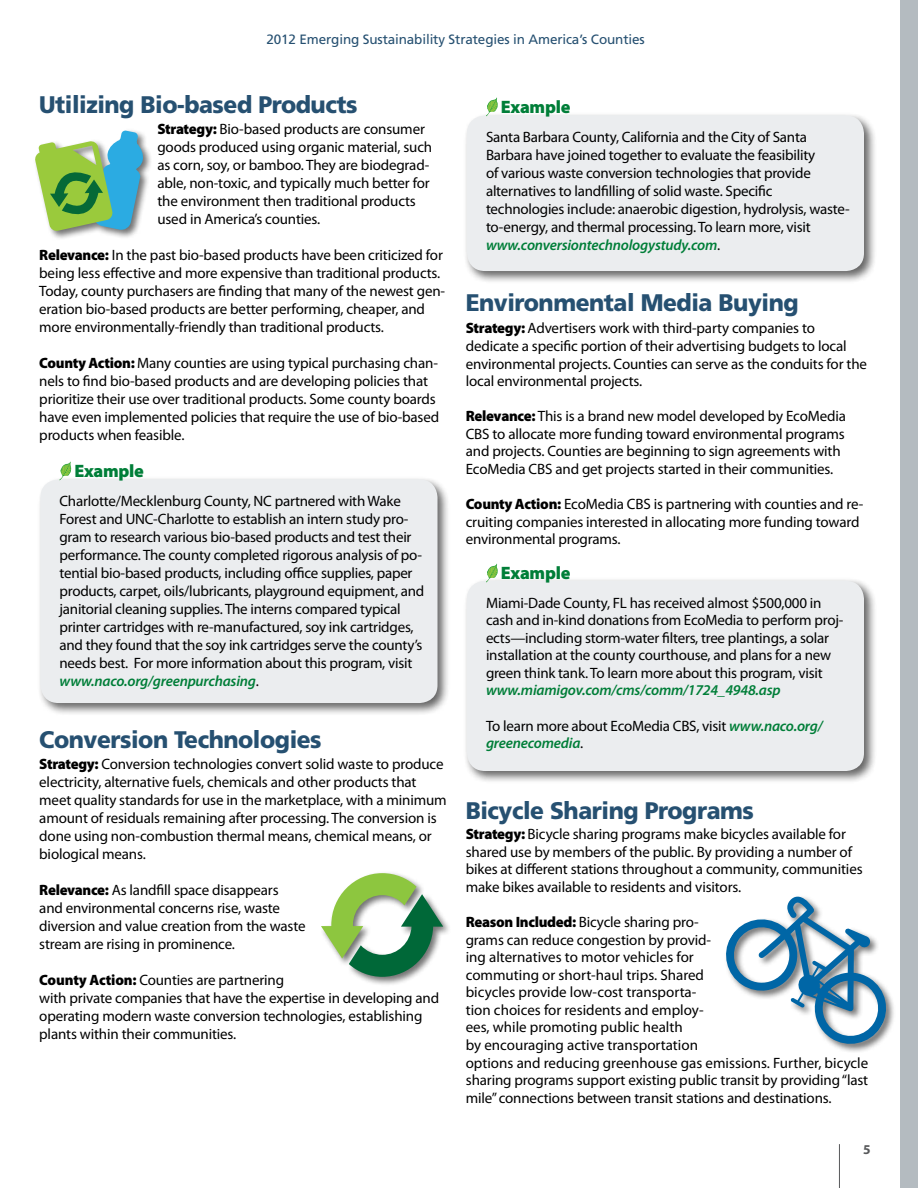
<style>
.page{position:relative;width:918px;height:1188px;background:#fff}
.page>*{position:absolute;margin:0;border:0;box-sizing:border-box;transform-origin:0 0}
.t1{font:900 24px "Frutiger LT Std";letter-spacing:-.02em;color:#265071;scale:.95 1}
.t2{font:900 18px "Myriad Pro";letter-spacing:-.015em;color:#007e38}
.t3{font:15px/18px "Myriad Pro";letter-spacing:-.01em;color:#000}
.t4{font:italic 600 15px "Myriad Pro";letter-spacing:-.015em;color:#007e38}
.t5{font:13.5px "Frutiger LT Std";letter-spacing:-.01em;color:#265071}
.t6{font:700 13.5px "Myriad Pro";color:#58595b}
.s1{font-weight:900}
.s2{font-weight:600;font-style:italic;color:#007e38}
</style>
<div class="page">
<hr style="left:839px;top:1144px;width:1px;height:44px;background:#58595b">
<div style="left:900px;top:0;width:18px;height:1188px;background:#b4bbc0"></div>
<div style="left:464px;top:112px;width:413px;height:172px;background:#000;opacity:.6"></div>
<div style="left:467px;top:116px;width:397px;height:155px;background:#ebedef;border-radius:18px"></div>
<div style="left:464px;top:577px;width:413px;height:207px;background:#000;opacity:.6"></div>
<div style="left:467px;top:581px;width:397px;height:190px;background:#ebedef;border-radius:18px"></div>
<div style="left:37px;top:476px;width:414px;height:240px;background:#000;opacity:.6"></div>
<div style="left:40px;top:479px;width:398px;height:224px;background:#ebedef;border-radius:18px"></div>
<svg style="left:60px;top:462px;width:11px;height:18px"></svg>
<svg style="left:486px;top:98px;width:12px;height:18px"></svg>
<svg style="left:486px;top:564px;width:12px;height:18px"></svg>
<div style="left:724px;top:894px;width:172px;height:159px;background:#000;opacity:.55"></div>
<svg style="left:724px;top:896px;width:163px;height:153px"></svg>
<div style="left:319px;top:871px;width:132px;height:115px;background:#000;opacity:.55"></div>
<svg style="left:321px;top:873px;width:122px;height:104px"></svg>
<div style="left:33px;top:128px;width:119px;height:113px;background:#000;opacity:.55"></div>
<svg style="left:35px;top:130px;width:109px;height:102px"></svg>
<p class="t5" style="left:266px;top:31px;width:380px">2012 Emerging Sustainability Strategies in America’s Counties</p>
<h1 class="t1" style="left:39px;top:90px;width:336px">Utilizing Bio-based Products</h1>
<p class="t3" style="left:157px;top:119px;width:276px"><span class="s1">Strategy:</span> Bio-based products are consumer goods produced using organic material, such as corn, soy, or bamboo. They are biodegrad&shy;able, non-toxic, and typically much better for the environment then traditional products used in America’s counties.</p>
<p class="t3" style="left:39px;top:245px;width:407px"><span class="s1">Relevance:</span> In the past bio-based products have been criticized for being less effective and more expensive than traditional products.<br>Today, county purchasers are finding that many of the newest gen&shy;eration bio-based products are better performing, cheaper, and more environmentally-friendly than traditional products.</p>
<p class="t3" style="left:39px;top:353px;width:401px"><span class="s1">County Action:</span> Many counties are using typical purchasing chan&shy;nels to find bio-based products and are developing policies that prioritize their use over traditional products. Some county boards have even implemented policies that require the use of bio-based products when feasible.</p>
<p class="t2" style="left:74px;top:461px;width:71px">Example</p>
<p class="t3" style="left:60px;top:492px;width:366px">Charlotte/Mecklenburg County, NC partnered with Wake Forest and UNC-Charlotte to establish an intern study pro&shy;gram to research various bio-based products and test their performance. The county completed rigorous analysis of po&shy;tential bio-based products, including office supplies, paper products, carpet, oils/lubricants, playground equipment, and janitorial cleaning supplies. The interns compared typical printer cartridges with re-manufactured, soy ink cartridges, and they found that the soy ink cartridges serve the county’s needs best. For more information about this program, visit <span class="s2">www.naco.org/greenpurchasing</span>.</p>
<h1 class="t1" style="left:39px;top:725px;width:299px">Conversion Technologies</h1>
<p class="t3" style="left:39px;top:755px;width:409px"><span class="s1">Strategy:</span> Conversion technologies convert solid waste to produce electricity, alternative fuels, chemicals and other products that meet quality standards for use in the marketplace, with a minimum amount of residuals remaining after processing. The conversion is done using non-combustion thermal means, chemical means, or biological means.</p>
<p class="t3" style="left:39px;top:881px;width:268px"><span class="s1">Relevance:</span> As landfill space disappears and environmental concerns rise, waste diversion and value creation from the waste stream are rising in prominence.</p>
<p class="t3" style="left:39px;top:971px;width:402px"><span class="s1">County Action:</span> Counties are partnering<br>with private companies that have the expertise in developing and operating modern waste conversion technologies, establishing plants within their communities.</p>
<p class="t2" style="left:501px;top:97px;width:71px">Example</p>
<p class="t3" style="left:486px;top:128px;width:365px">Santa Barbara County, California and the City of Santa Barbara have joined together to evaluate the feasibility<br>of various waste conversion technologies that provide alternatives to landfilling of solid waste. Specific technologies include: anaerobic digestion, hydrolysis, waste&shy;to-energy, and thermal processing. To learn more, visit <span class="s2">www.conversiontechnologystudy.com</span>.</p>
<h1 class="t1" style="left:466px;top:289px;width:352px">Environmental Media Buying</h1>
<p class="t3" style="left:466px;top:319px;width:403px"><span class="s1">Strategy:</span> Advertisers work with third-party companies to dedicate a specific portion of their advertising budgets to local environmental projects. Counties can serve as the conduits for the local environmental projects.</p>
<p class="t3" style="left:466px;top:407px;width:382px;line-height:17.5px"><span class="s1">Relevance:</span> This is a brand new model developed by EcoMedia CBS to allocate more funding toward environmental programs and projects. Counties are beginning to sign agreements with EcoMedia CBS and get projects started in their communities.</p>
<p class="t3" style="left:466px;top:495px;width:399px;line-height:17.5px"><span class="s1">County Action:</span> EcoMedia CBS is partnering with counties and re&shy;cruiting companies interested in allocating more funding toward environmental programs.</p>
<p class="t2" style="left:501px;top:563px;width:71px">Example</p>
<p class="t3" style="left:486px;top:594px;width:359px;line-height:17.5px">Miami-Dade County, FL has received almost $500,000 in cash and in-kind donations from EcoMedia to perform proj&shy;ects—including storm-water filters, tree plantings, a solar installation at the county courthouse, and plans for a new green think tank. To learn more about this program, visit</p>
<p class="t4" style="left:486px;top:681px;width:296px">www.miamigov.com/cms/comm/1724_4948.asp</p>
<p class="t3" style="left:486px;top:716px;width:338px;line-height:17.5px">To learn more about EcoMedia CBS, visit <span class="s2">www.naco.org/ greenecomedia</span>.</p>
<h1 class="t1" style="left:466px;top:796px;width:305px">Bicycle Sharing Programs</h1>
<p class="t3" style="left:466px;top:825px;width:398px;line-height:17.5px"><span class="s1">Strategy:</span> Bicycle sharing programs make bicycles available for shared use by members of the public. By providing a number of bikes at different stations throughout a community, communities make bikes available to residents and visitors.</p>
<p class="t3" style="left:466px;top:913px;width:404px;line-height:17.5px"><span class="s1">Reason Included:</span> Bicycle sharing pro-<br>grams can reduce congestion by provid-<br>ing alternatives to motor vehicles for<br>commuting or short-haul trips. Shared<br>bicycles provide low-cost transporta-<br>tion choices for residents and employ-<br>ees, while promoting public health<br>by encouraging active transportation<br>options and reducing greenhouse gas emissions. Further, bicycle sharing programs support existing public transit by providing “last mile” connections between transit stations and destinations.</p>
<p class="t6" style="left:863px;top:1141px;width:9px">5</p>
</div>
